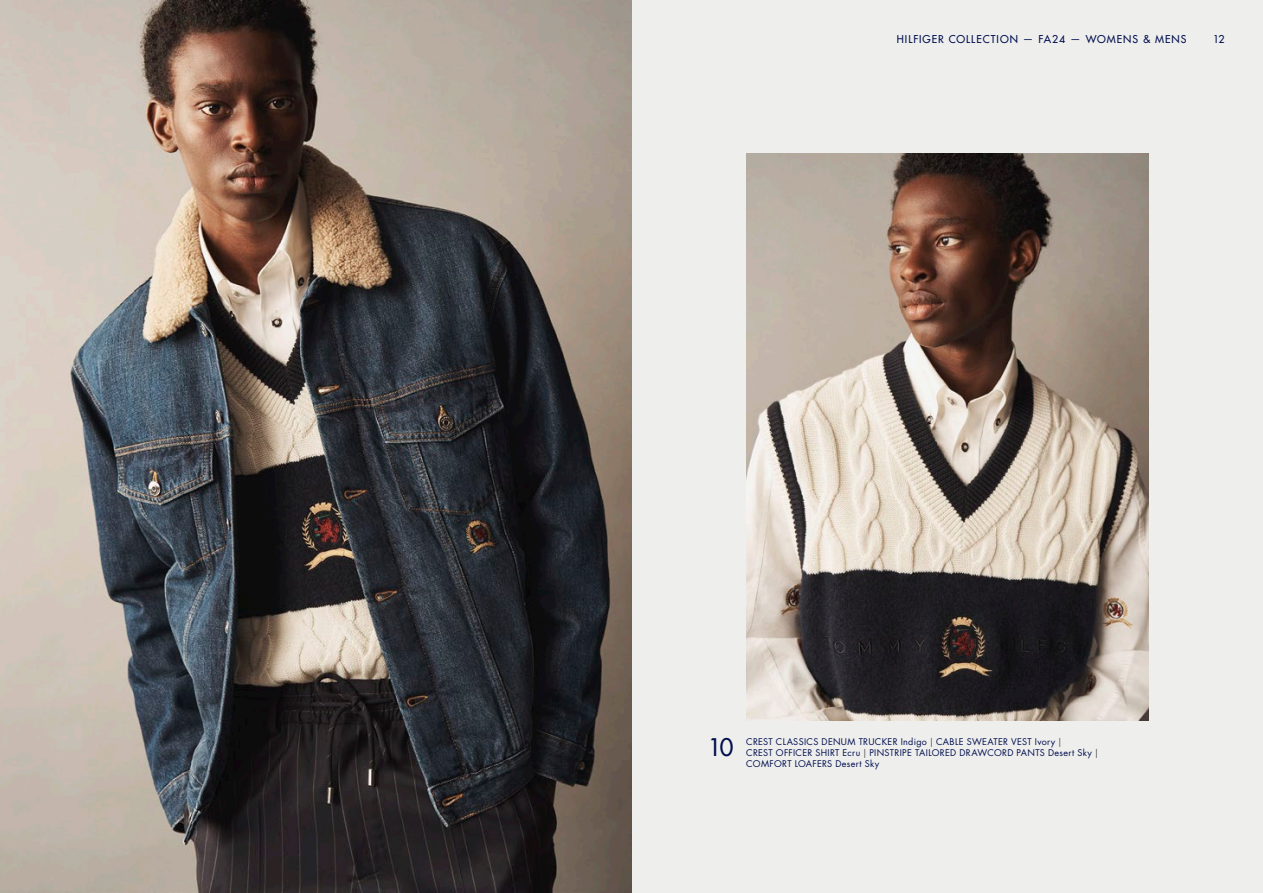
<style>
.page{position:relative;width:1263px;height:893px;background:#eeeeec}
.page>*{position:absolute;margin:0;border:0;box-sizing:border-box;transform-origin:0 0}
.t1{font:500 23.7px "Futura LT Pro";color:#000e4f}
.t2{font:500 10.5px "Futura LT Pro";letter-spacing:.095em;color:#000e4f}
.t3{font:9px/10.8px "Futura LT Pro";letter-spacing:.035em;color:#000e4f}
.s1{font-weight:300;color:#000}
</style>
<div class="page">
<img style="left:746px;top:153px;width:402px;height:568px">
<img style="left:0;top:0;width:631px;height:893px">
<p class="t2" style="left:897px;top:31px;width:291px">HILFIGER COLLECTION — FA24 — WOMENS &amp; MENS</p>
<p class="t2" style="left:1213px;top:31px;width:13px">12</p>
<h1 class="t1" style="left:708px;top:730px;width:27px">10</h1>
<p class="t3" style="left:746px;top:736px;width:353px">CREST CLASSICS DENUM TRUCKER Indigo <span class="s1">|</span> CABLE SWEATER VEST Ivory <span class="s1">|<br></span>CREST OFFICER SHIRT Ecru <span class="s1">|</span> PINSTRIPE TAILORED DRAWCORD PANTS Desert Sky <span class="s1">|<br></span>COMFORT LOAFERS Desert Sky</p>
</div>
